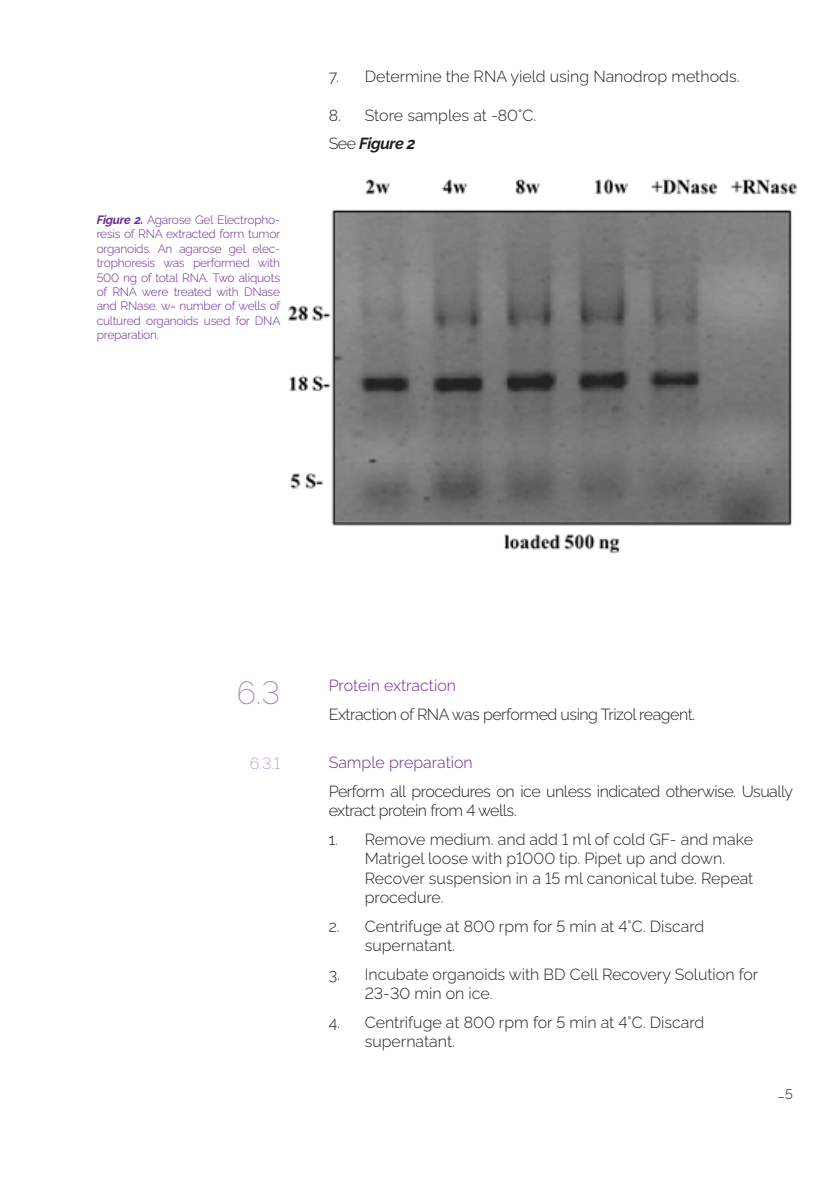
<style>
.page{position:relative;width:840px;height:1191px;background:#fff}
.page>*{position:absolute;margin:0;border:0;box-sizing:border-box;transform-origin:0 0}
.t1{font:300 32px "Raleway v 4020 Extra";color:#a586be}
.t2{font:16px/19.2px "Raleway v 4020 Light";color:#231f20}
.t3{font:16px/19.2px "Raleway v 4020 Light";letter-spacing:-.03em;color:#231f20}
.t4{font:16px "Raleway v 4020 Light";color:#6a2c91}
.t5{font:italic 16px "Raleway v 4020 Bold";letter-spacing:-.03em;color:#231f20}
.t6{font:300 16px "Raleway v 4020 Extra";color:#a586be}
.t7{font:14px "Raleway v 4020 Light";color:#231f20}
.t8{font:12px/14.4px "Raleway v 4020 Light";letter-spacing:-.02em;color:#6a2c91;text-align:justify}
.s1{font-family:"Raleway v 4020 Bold";font-style:italic}
.s2{font-family:"Raleway v 4020 Light";font-style:normal}
</style>
<div class="page">
<img style="left:288px;top:178px;width:510px;height:376px">
<p class="t8" style="left:97px;top:211px;width:185px"><span class="s1">Figure 2.</span> Agarose Gel Electropho&shy;resis of RNA extracted form tumor organoids. An agarose gel elec&shy;trophoresis was performed with 500 ng of total RNA. Two aliquots of RNA were treated with DNase and RNase. w= number of wells of cultured organoids used for DNA preparation.</p>
<p class="t2" style="left:328px;top:65px;width:412px">7. Determine the RNA yield using Nanodrop methods.</p>
<p class="t2" style="left:328px;top:104px;width:209px">8. Store samples at -80°C.</p>
<p class="t5" style="left:328px;top:131px;width:88px"><span class="s2">See</span> Figure 2</p>
<p class="t1" style="left:237px;top:667px;width:45px">6.3</p>
<p class="t6" style="left:250px;top:750px;width:32px">6.3.1</p>
<p class="t4" style="left:328px;top:673px;width:129px">Protein extraction</p>
<p class="t3" style="left:328px;top:703px;width:368px">Extraction of RNA was performed using Trizol reagent.</p>
<p class="t4" style="left:328px;top:750px;width:145px">Sample preparation</p>
<p class="t3" style="left:328px;top:780px;width:465px">Perform all procedures on ice unless indicated otherwise. Usually extract protein from 4 wells.</p>
<p class="t2" style="left:364px;top:828px;width:390px;text-indent:-36px">1. Remove medium. and add 1 ml of cold GF- and make Matrigel loose with p1000 tip. Pipet up and down.<br>Recover suspension in a 15 ml canonical tube. Repeat procedure.</p>
<p class="t2" style="left:364px;top:914px;width:341px;text-indent:-36px">2. Centrifuge at 800 rpm for 5 min at 4°C. Discard supernatant.</p>
<p class="t2" style="left:364px;top:962px;width:395px;text-indent:-36px">3. Incubate organoids with BD Cell Recovery Solution for<br>23-30 min on ice.</p>
<p class="t2" style="left:364px;top:1010px;width:341px;text-indent:-36px">4. Centrifuge at 800 rpm for 5 min at 4°C. Discard supernatant.</p>
<p class="t7" style="left:777px;top:1080px;width:16px">_5</p>
</div>
